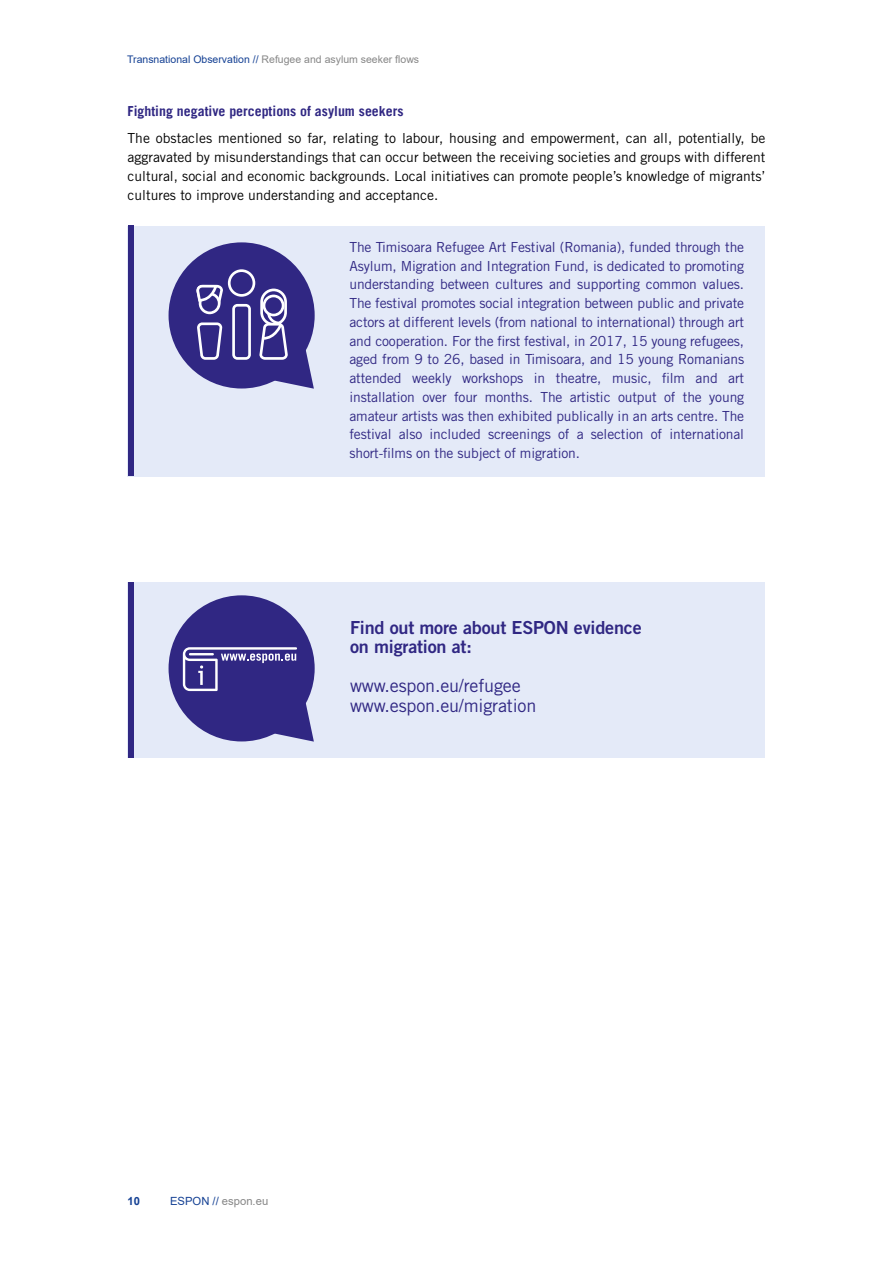
<style>
.page{position:relative;width:893px;height:1263px;background:#fff}
.page>*{position:absolute;margin:0;border:0;box-sizing:border-box;transform-origin:0 0}
.t1{font:18px/18.8px "Trade Gothic LT Std Bd 2";letter-spacing:-.01em;color:#302783}
.t2{font:18px/20.2px "Trade Gothic LT Std";letter-spacing:-.01em;color:#302783}
.t3{font:13.8px/18.8px "Trade Gothic LT Std";letter-spacing:-.01em;color:#302783;text-align:justify}
.t4{font:13.8px/18.8px "Trade Gothic LT Std";color:#000;text-align:justify}
.t5{font:700 13.8px "Trade Gothic LT";color:#302783}
.t6{font:11.25px "Arial";color:#878787}
.t7{font:700 11.25px "Arial";color:#154194}
.t8{font:10.5px "Arial";color:#878787}
.s1{color:#154194}
</style>
<div class="page">
<div style="left:128px;top:226px;width:637px;height:250px;background:#e4eaf8"></div>
<div style="left:128px;top:225px;width:6px;height:251px;background:#302783"></div>
<div style="left:128px;top:583px;width:637px;height:175px;background:#e4eaf8"></div>
<div style="left:169px;top:242px;width:146px;height:146px;background:#302783;border-radius:50%"></div>
<svg style="left:196px;top:269px;width:118px;height:120px"></svg>
<div style="left:128px;top:583px;width:6px;height:175px;background:#302783"></div>
<svg style="left:270px;top:698px;width:44px;height:44px"></svg>
<div style="left:169px;top:595px;width:146px;height:146px;background:#302783;border-radius:50%"></div>
<svg style="left:183px;top:647px;width:114px;height:44px"></svg>
<hr style="left:189px;top:653px;width:25px;height:2px;background:#fff">
<p class="t8" style="left:127px;top:52px;width:293px"><span class="s1">Transnational Observation //</span> Refugee and asylum seeker flows</p>
<p class="t5" style="left:128px;top:103px;width:277px">Fighting negative perceptions of asylum seekers</p>
<p class="t4" style="left:128px;top:129px;width:639px">The obstacles mentioned so far, relating to labour, housing and empowerment, can all, potentially, be aggravated by misunderstandings that can occur between the receiving societies and groups with different cultural, social and economic backgrounds. Local initiatives can promote people’s knowledge of migrants’ cultures to improve understanding and acceptance.</p>
<p class="t3" style="left:349px;top:237px;width:396px">The Timisoara Refugee Art Festival (Romania), funded through the Asylum, Migration and Integration Fund, is dedicated to promoting understanding between cultures and supporting common values.<br>The festival promotes social integration between public and private actors at different levels (from national to international) through art and cooperation. For the first festival, in 2017, 15 young refugees, aged from 9 to 26, based in Timisoara, and 15 young Romanians attended weekly workshops in theatre, music, film and art installation over four months. The artistic output of the young amateur artists was then exhibited publically in an arts centre. The festival also included screenings of a selection of international short-films on the subject of migration.</p>
<h1 class="t1" style="left:350px;top:618px;width:293px">Find out more about ESPON evidence on migration at:</h1>
<h1 class="t2" style="left:350px;top:675px;width:188px">www.espon.eu/refugee www.espon.eu/migration</h1>
<p class="t7" style="left:128px;top:1193px;width:14px">10</p>
<p class="t6" style="left:170px;top:1193px;width:100px"><span class="s1">ESPON //</span> espon.eu</p>
</div>
